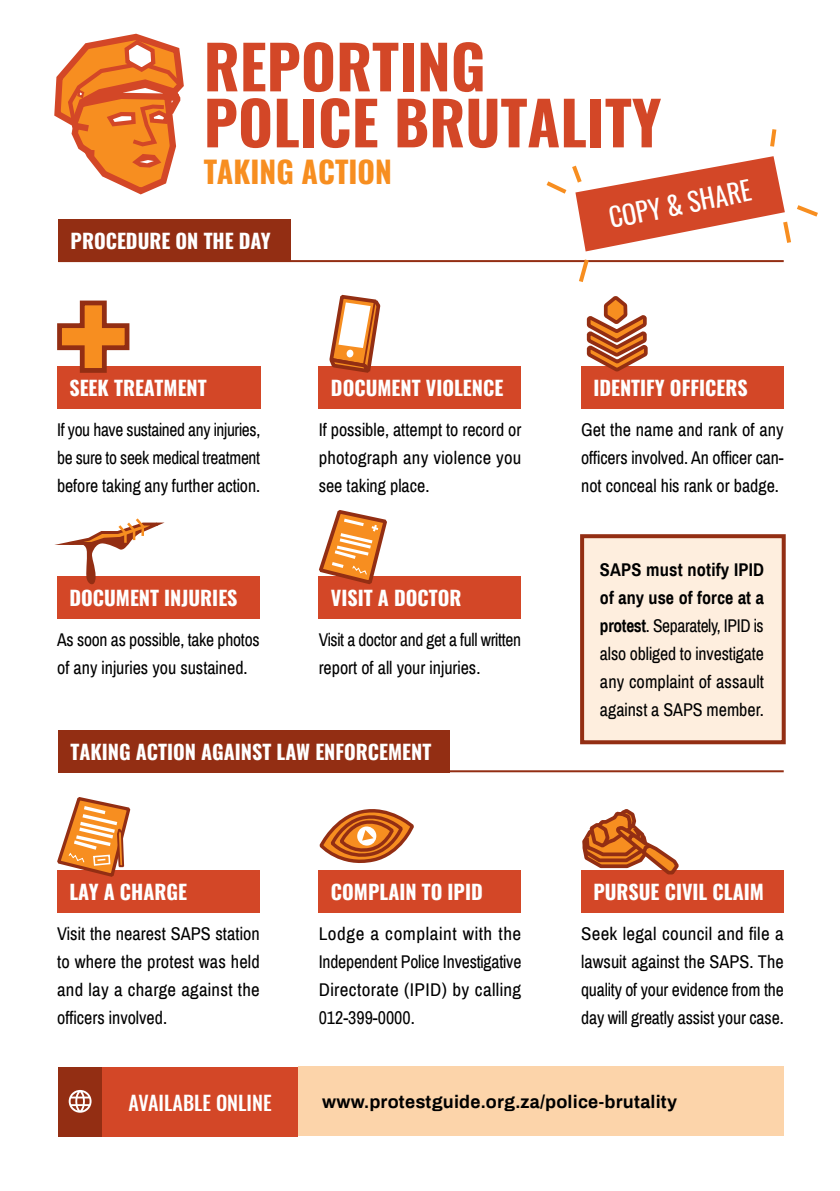
<style>
.page{position:relative;width:840px;height:1191px;background:#fff}
.page>*{position:absolute;margin:0;border:0;box-sizing:border-box;transform-origin:0 0}
.t1{font:700 60px/56px "Oswald";color:#d34727}
.t2{font:700 30px "Oswald";color:#f78e20}
.t3{font:26px "Oswald";color:#fff}
.t4{font:700 20px "Oswald";color:#fff}
.t5{font:500 20px "Oswald";color:#fff}
.t6{font:18px/28px "Archivo Narrow";color:#000;text-align:justify}
.t7{font:18px/28px "Archivo Narrow";color:#000;text-align:justify;scale:1.05 1}
.t8{font:18px/28px "Archivo Narrow";color:#000;text-align:justify;scale:1.06 1}
.t9{font:700 18px "Archivo";letter-spacing:.01em;color:#000}
.s1{font-weight:700}
</style>
<div class="page">
<div style="left:298px;top:1066px;width:485px;height:70px;background:#fcd4aa"></div>
<div style="left:58px;top:1066px;width:240px;height:70px;background:#d34727"></div>
<div style="left:58px;top:1066px;width:44px;height:70px;background:#932e13"></div>
<svg style="left:69px;top:1090px;width:22px;height:22px"></svg>
<div style="left:57px;top:366px;width:203px;height:42px;background:#d34727"></div>
<div style="left:318px;top:366px;width:203px;height:42px;background:#d34727"></div>
<div style="left:580px;top:366px;width:203px;height:42px;background:#d34727"></div>
<div style="left:58px;top:219px;width:232px;height:42px;background:#932e13"></div>
<div style="left:58px;top:730px;width:391px;height:42px;background:#932e13"></div>
<div style="left:57px;top:576px;width:202px;height:42px;background:#d34727"></div>
<div style="left:318px;top:576px;width:203px;height:42px;background:#d34727"></div>
<div style="left:57px;top:870px;width:202px;height:42px;background:#d34727"></div>
<div style="left:318px;top:870px;width:203px;height:42px;background:#d34727"></div>
<div style="left:580px;top:870px;width:203px;height:42px;background:#d34727"></div>
<svg style="left:57px;top:300px;width:73px;height:73px"></svg>
<svg style="left:329px;top:294px;width:52px;height:79px"></svg>
<svg style="left:586px;top:296px;width:62px;height:76px"></svg>
<svg style="left:65px;top:518px;width:100px;height:67px"></svg>
<svg style="left:319px;top:510px;width:68px;height:74px"></svg>
<hr style="left:58px;top:260px;width:725px;height:2px;background:#932e13">
<hr style="left:58px;top:770px;width:725px;height:2px;background:#932e13">
<div style="left:579px;top:534px;width:206px;height:210px;background:#feeede;border:4px solid #932e13"></div>
<svg style="left:580px;top:809px;width:99px;height:69px"></svg>
<svg style="left:57px;top:797px;width:74px;height:80px"></svg>
<svg style="left:319px;top:809px;width:95px;height:54px"></svg>
<svg style="left:54px;top:33px;width:130px;height:162px"></svg>
<svg style="left:541px;top:129px;width:277px;height:153px"></svg>
<h1 class="t1" style="left:203px;top:43px;width:459px">REPORTING<br>POLICE BRUTALITY</h1>
<h2 class="t2" style="left:203px;top:156px;width:190px">TAKING ACTION</h2>
<h3 class="t3" style="left:604px;top:195px;width:146px;rotate:-11deg">COPY &amp; SHARE</h3>
<p class="t4" style="left:71px;top:230px;width:201px">PROCEDURE ON THE DAY</p>
<p class="t4" style="left:69px;top:377px;width:139px">SEEK TREATMENT</p>
<p class="t4" style="left:331px;top:377px;width:174px">DOCUMENT VIOLENCE</p>
<p class="t4" style="left:593px;top:377px;width:156px">IDENTIFY OFFICERS</p>
<p class="t6" style="left:57px;top:416px;width:204px">If you have sustained any injuries, be sure to seek medical treatment before taking any further action.</p>
<p class="t6" style="left:318px;top:416px;width:204px">If possible, attempt to record or photograph any violence you see taking place.</p>
<p class="t6" style="left:580px;top:416px;width:204px">Get the name and rank of any officers involved. An officer can&shy;not conceal his rank or badge.</p>
<p class="t4" style="left:69px;top:587px;width:169px">DOCUMENT INJURIES</p>
<p class="t4" style="left:331px;top:587px;width:132px">VISIT A DOCTOR</p>
<p class="t6" style="left:57px;top:626px;width:204px">As soon as possible, take photos of any injuries you sustained.</p>
<p class="t6" style="left:318px;top:626px;width:204px">Visit a doctor and get a full written report of all your injuries.</p>
<p class="t4" style="left:71px;top:741px;width:362px">TAKING ACTION AGAINST LAW ENFORCEMENT</p>
<p class="t6" style="left:599px;top:556px;width:165px"><span class="s1">SAPS must notify IPID of any use of force at a protest</span>. Separately, IPID is also obliged to investigate any complaint of assault against a SAPS member.</p>
<p class="t4" style="left:69px;top:881px;width:119px">LAY A CHARGE</p>
<p class="t4" style="left:331px;top:881px;width:153px">COMPLAIN TO IPID</p>
<p class="t4" style="left:593px;top:881px;width:172px">PURSUE CIVIL CLAIM</p>
<p class="t6" style="left:57px;top:920px;width:204px">Visit the nearest SAPS station to where the protest was held and lay a charge against the officers involved.</p>
<p class="t8" style="left:318px;top:920px;width:193px">Lodge a complaint with the Independent Police Investigative Directorate (IPID) by calling 012-399-0000.</p>
<p class="t7" style="left:580px;top:920px;width:194px">Seek legal council and file a lawsuit against the SAPS. The quality of your evidence from the day will greatly assist your case.</p>
<p class="t5" style="left:128px;top:1092px;width:145px">AVAILABLE ONLINE</p>
<p class="t9" style="left:322px;top:1089px;width:356px">www.protestguide.org.za/police-brutality</p>
</div>
